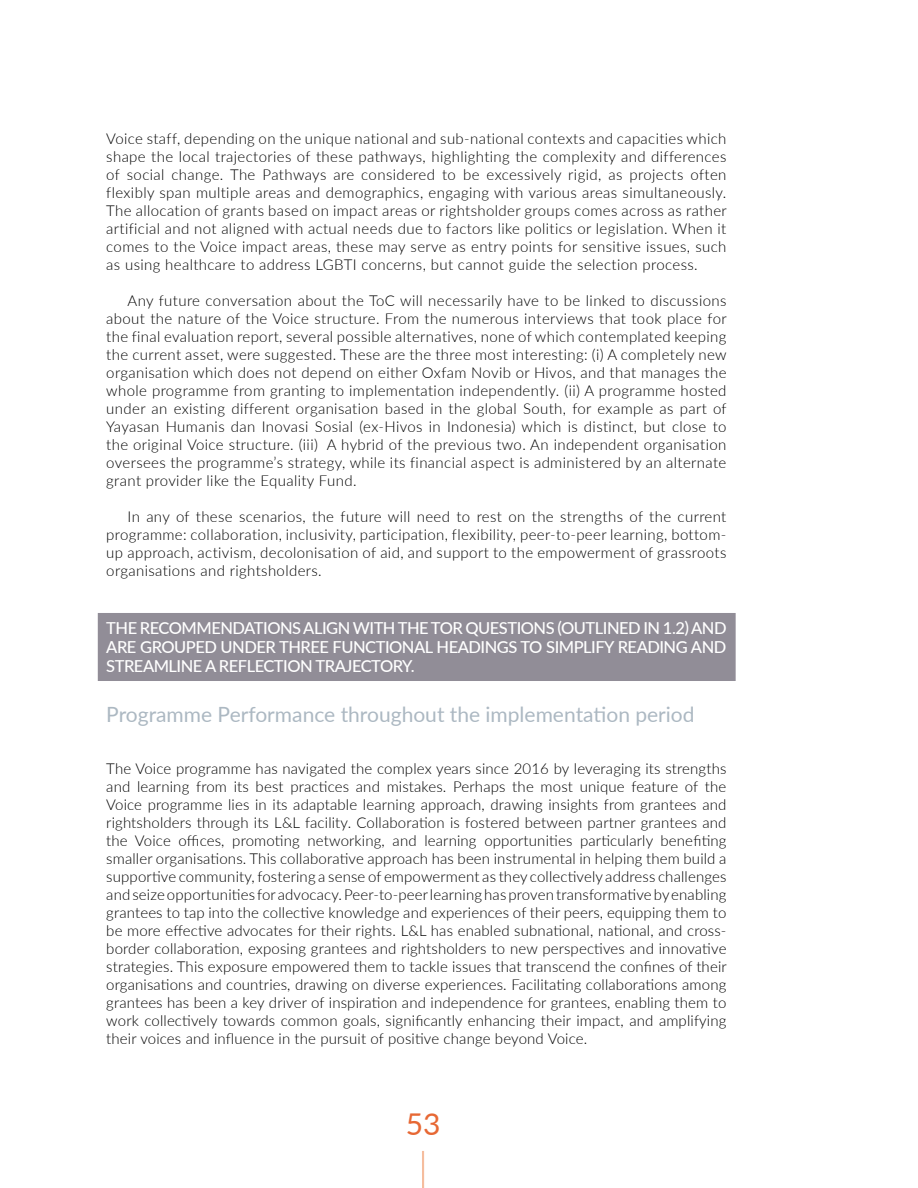
<style>
.page{position:relative;width:918px;height:1188px;background:#fff}
.page>*{position:absolute;margin:0;border:0;box-sizing:border-box;transform-origin:0 0}
.t1{font:30px "Lato";color:#e76834}
.t2{font:21px "Lato";color:#acb8c2}
.t3{font:500 16.5px/18.9px "Lato";letter-spacing:-.03em;color:#fff;text-align:justify}
.t4{font:300 15px/18px "Lato";letter-spacing:.025em;color:#000;text-align:justify}
</style>
<div class="page">
<hr style="left:422px;top:1151px;width:2px;height:37px;background:#f5bd9e">
<div style="left:98px;top:613px;width:638px;height:68px;background:#918d97"></div>
<p class="t4" style="left:106px;top:129px;width:622px">Voice staff, depending on the unique national and sub-national contexts and capacities which shape the local trajectories of these pathways, highlighting the complexity and differences of social change. The Pathways are considered to be excessively rigid, as projects often flexibly span multiple areas and demographics, engaging with various areas simultaneously.<br>The allocation of grants based on impact areas or rightsholder groups comes across as rather artificial and not aligned with actual needs due to factors like politics or legislation. When it comes to the Voice impact areas, these may serve as entry points for sensitive issues, such as using healthcare to address LGBTI concerns, but cannot guide the selection process.</p>
<p class="t4" style="left:106px;top:291px;width:622px;text-indent:21px">Any future conversation about the ToC will necessarily have to be linked to discussions about the nature of the Voice structure. From the numerous interviews that took place for the final evaluation report, several possible alternatives, none of which contemplated keeping the current asset, were suggested. These are the three most interesting: (i) A completely new organisation which does not depend on either Oxfam Novib or Hivos, and that manages the whole programme from granting to implementation independently. (ii) A programme hosted under an existing different organisation based in the global South, for example as part of Yayasan Humanis dan Inovasi Sosial (ex-Hivos in Indonesia) which is distinct, but close to the original Voice structure. (iii) A hybrid of the previous two. An independent organisation oversees the programme’s strategy, while its financial aspect is administered by an alternate grant provider like the Equality Fund.</p>
<p class="t4" style="left:106px;top:507px;width:622px;text-indent:21px">In any of these scenarios, the future will need to rest on the strengths of the current programme: collaboration, inclusivity, participation, flexibility, peer-to-peer learning, bottom&shy;up approach, activism, decolonisation of aid, and support to the empowerment of grassroots organisations and rightsholders.</p>
<p class="t3" style="left:106px;top:618px;width:622px">THE RECOMMENDATIONS ALIGN WITH THE TOR QUESTIONS (OUTLINED IN 1.2) AND ARE GROUPED UN DER THREE FUNCTIONAL HEADINGS TO SIMPLIFY READING AN D STREAMLINE A REFLECTION TRAJECTORY.</p>
<h2 class="t2" style="left:106px;top:699px;width:590px">Programme Performance throughout the implementation period</h2>
<p class="t4" style="left:106px;top:759px;width:622px">The Voice programme has navigated the complex years since 2016 by leveraging its strengths and learning from its best practices and mistakes. Perhaps the most unique feature of the Voice programme lies in its adaptable learning approach, drawing insights from grantees and rightsholders through its L&amp;L facility. Collaboration is fostered between partner grantees and the Voice offices, promoting networking, and learning opportunities particularly benefiti ng smaller organisations. This collaborative approach has been instrumental in helping them build a supportive community, fostering a sense of empowerment as they collectively address challenges and seize opportunities for advocacy. Peer-to-peer learning has proven transformative by enabling grantees to tap into the collective knowledge and experiences of their peers, equipping them to be more effective advocates for their rights. L&amp;L has enabled subnational, national, and cross&shy;border collaboration, exposing grantees and rightsholders to new perspectives and innovative strategies. This exposure empowered them to tackle issues that transcend the confines of their organisations and countries, drawing on diverse experiences. Facilitating collaborations among grantees has been a key driver of inspiration and independence for grantees, enabling them to work collectively towards common goals, significantly enhancing their impact, and amplifying their voices and influence in the pursuit of positive change beyond Voice.</p>
<h1 class="t1" style="left:406px;top:1103px;width:36px">53</h1>
</div>
